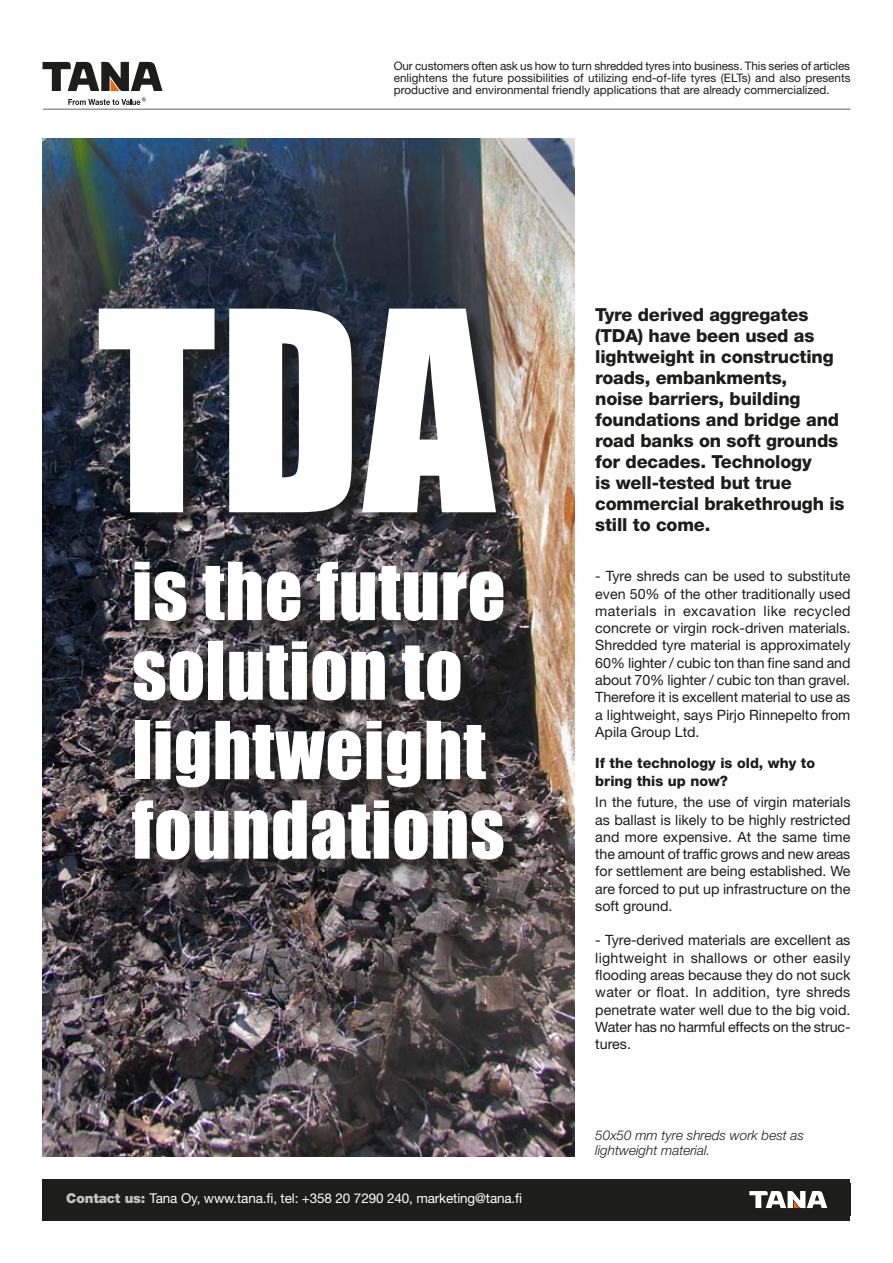
<style>
.page{position:relative;width:893px;height:1263px;background:#fff}
.page>*{position:absolute;margin:0;border:0;box-sizing:border-box;transform-origin:0 0}
.t1{font:257.7px "Impact";color:#fff}
.t2{font:73.8px/79.5px "Impact";letter-spacing:.01em;color:#fff}
.t3{font:800 18px/21px "Helvetica Neue LT Std";letter-spacing:-.01em;color:#1d1d1b}
.t4{font:14.25px/17.2px "Helvetica Neue LT Std";color:#1d1d1b;text-align:justify}
.t5{font:800 14.25px/17.2px "Helvetica Neue LT Std";color:#1d1d1b}
.t6{font:13.5px "Helvetica Neue LT Std";letter-spacing:-.01em;color:#fff}
.t7{font:italic 300 13.5px/15px "Helvetica Neue LT Std";color:#1d1d1b}
.t8{font:11.7px/12px "Helvetica Neue LT Std";color:#1d1d1b;text-align:justify}
.s1{font-weight:900;color:#c2c2c2}
</style>
<div class="page">
<svg style="left:43px;top:62px;width:119px;height:29px"></svg>
<svg style="left:68px;top:98px;width:78px;height:7px"></svg>
<hr style="left:43px;top:109px;width:807px;height:1px;background:#646363">
<div style="left:43px;top:1179px;width:807px;height:41px;background:#1d1d1b"></div>
<svg style="left:749px;top:1191px;width:78px;height:17px"></svg>
<img style="left:43px;top:138px;width:531px;height:1019px">
<div style="left:101px;top:311px;width:413px;height:220px;background:#1d1d1b;opacity:.75"></div>
<div style="left:134px;top:564px;width:388px;height:314px;background:#1d1d1b;opacity:.75"></div>
<p class="t8" style="left:394px;top:60px;width:458px">Our customers often ask us how to turn shredded tyres into business. This series of articles enlightens the future possibilities of utilizing end-of-life tyres (ELTs) and also presents productive and environmental friendly applications that are already commercialized.</p>
<h1 class="t1" style="left:97px;top:252px;width:399px">TDA</h1>
<h2 class="t2" style="left:132px;top:551px;width:375px">is the future solution to lightweight foundations</h2>
<p class="t6" style="left:66px;top:1190px;width:457px"><span class="s1">Contact us:</span> Tana Oy, www.tana.fi, tel: +358 20 7290 240, marketing@tana.fi</p>
<p class="t3" style="left:595px;top:304px;width:251px">Tyre derived aggregates (TDA) have been used as lightweight in constructing roads, embankments,<br>noise barriers, building foundations and bridge and road banks on soft grounds for decades. Technology<br>is well-tested but true commercial brakethrough is still to come.</p>
<p class="t4" style="left:595px;top:567px;width:257px">- Tyre shreds can be used to substitute even 50% of the other traditionally used materials in excavation like recycled concrete or virgin rock-driven materials.<br>Shredded tyre material is approximately 60% lighter / cubic ton than fine sand and about 70% lighter / cubic ton than gravel.<br>Therefore it is excellent material to use as a lightweight, says Pirjo Rinnepelto from Apila Group Ltd.</p>
<p class="t5" style="left:595px;top:755px;width:221px">If the technology is old, why to bring this up now?</p>
<p class="t4" style="left:595px;top:793px;width:257px">In the future, the use of virgin materials as ballast is likely to be highly restricted and more expensive. At the same time the amount of traffic grows and new areas for settlement are being established. We are forced to put up infrastructure on the soft ground.</p>
<p class="t4" style="left:595px;top:931px;width:257px">- Tyre-derived materials are excellent as lightweight in shallows or other easily flooding areas because they do not suck water or float. In addition, tyre shreds penetrate water well due to the big void.<br>Water has no harmful effects on the struc&shy;tures.</p>
<p class="t7" style="left:595px;top:1127px;width:210px">50x50 mm tyre shreds work best as lightweight material.</p>
</div>
